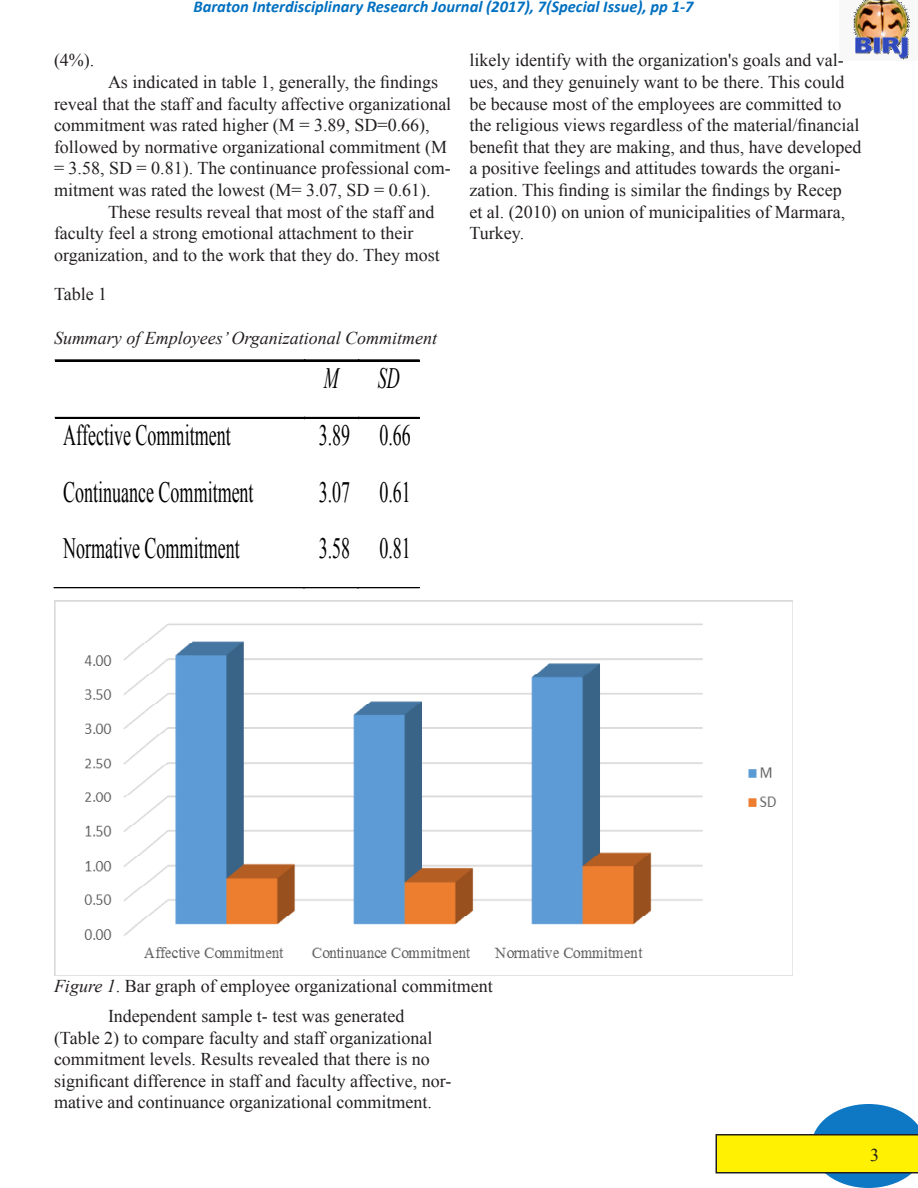
<style>
.page{position:relative;width:918px;height:1188px;background:#fff}
.page>*{position:absolute;margin:0;border:0;box-sizing:border-box;transform-origin:0 0}
.t1{font:29.55px "Times New Roman";color:#000;scale:.61 1}
.t2{font:italic 29.55px "Times New Roman";color:#000;scale:.61 1}
.t3{font:18px/21.6px "Times New Roman";color:#231f20}
.t4{font:italic 18px "Times New Roman";color:#231f20}
.t5{font:italic 700 16.5px "Calibri";color:#0070c0}
.s1{font-style:italic}
</style>
<div class="page">
<img style="left:853px;top:0;width:57px;height:60px">
<svg style="left:716px;top:1104px;width:202px;height:84px"></svg>
<hr style="left:55px;top:360px;width:249px;height:1px;background:#000">
<hr style="left:305px;top:360px;width:53px;height:1px;background:#000">
<hr style="left:359px;top:360px;width:60px;height:1px;background:#000">
<hr style="left:55px;top:417px;width:249px;height:2px;background:#000">
<hr style="left:305px;top:417px;width:53px;height:2px;background:#000">
<hr style="left:359px;top:417px;width:60px;height:2px;background:#000">
<hr style="left:54px;top:588px;width:250px;height:1px;background:#000">
<hr style="left:54px;top:587px;width:250px;height:1px;background:#000">
<hr style="left:304px;top:588px;width:54px;height:1px;background:#000">
<hr style="left:304px;top:587px;width:54px;height:1px;background:#000">
<hr style="left:358px;top:588px;width:61px;height:1px;background:#000">
<hr style="left:358px;top:587px;width:61px;height:1px;background:#000">
<img style="left:54px;top:600px;width:739px;height:375px">
<p class="t5" style="left:194px;top:-4px;width:502px">Baraton Interdisciplinary Research Journal (2017), 7(Special Issue), pp 1-7</p>
<p class="t3" style="left:54px;top:49px;width:42px">(4%).</p>
<p class="t3" style="left:54px;top:71px;width:399px;text-indent:54px">As indicated in table 1, generally, the findings reveal that the staff and faculty affective organizational commitment was rated higher (M = 3.89, SD=0.66), followed by normative organizational commitment (M = 3.58, SD = 0.81). The continuance professional com&shy;mitment was rated the lowest (M= 3.07, SD = 0.61).</p>
<p class="t3" style="left:54px;top:201px;width:387px;text-indent:54px">These results reveal that most of the staff and faculty feel a strong emotional attachment to their organization, and to the work that they do. They most</p>
<p class="t3" style="left:54px;top:283px;width:55px">Table 1</p>
<p class="t4" style="left:54px;top:325px;width:385px">Summary of Employees’ Organizational Commitment</p>
<p class="t2" style="left:324px;top:357px;width:26px">M</p>
<p class="t2" style="left:378px;top:357px;width:38px">SD</p>
<p class="t1" style="left:63px;top:415px;width:276px">Affective Commitment</p>
<p class="t1" style="left:319px;top:415px;width:153px">3.89 0.66</p>
<p class="t1" style="left:63px;top:472px;width:314px">Continuance Commitment</p>
<p class="t1" style="left:319px;top:472px;width:153px">3.07 0.61</p>
<p class="t1" style="left:63px;top:528px;width:291px">Normative Commitment</p>
<p class="t1" style="left:319px;top:528px;width:153px">3.58 0.81</p>
<p class="t3" style="left:470px;top:49px;width:393px">likely identify with the organization's goals and val&shy;ues, and they genuinely want to be there. This could be because most of the employees are committed to the religious views regardless of the material/financial benefit that they are making, and thus, have developed a positive feelings and attitudes towards the organi&shy;zation. This finding is similar the findings by Recep<br>et al. (2010) on union of municipalities of Marmara, Turkey.</p>
<p class="t3" style="left:54px;top:975px;width:440px"><span class="s1">Figure 1</span>. Bar graph of employee organizational commitment</p>
<p class="t3" style="left:54px;top:1005px;width:399px;text-indent:54px">Independent sample t- test was generated (Table 2) to compare faculty and staff organizational commitment levels. Results revealed that there is no significant difference in staff and faculty affective, nor&shy;mative and continuance organizational commitment.</p>
<p class="t3" style="left:870px;top:1144px;width:10px">3</p>
</div>
